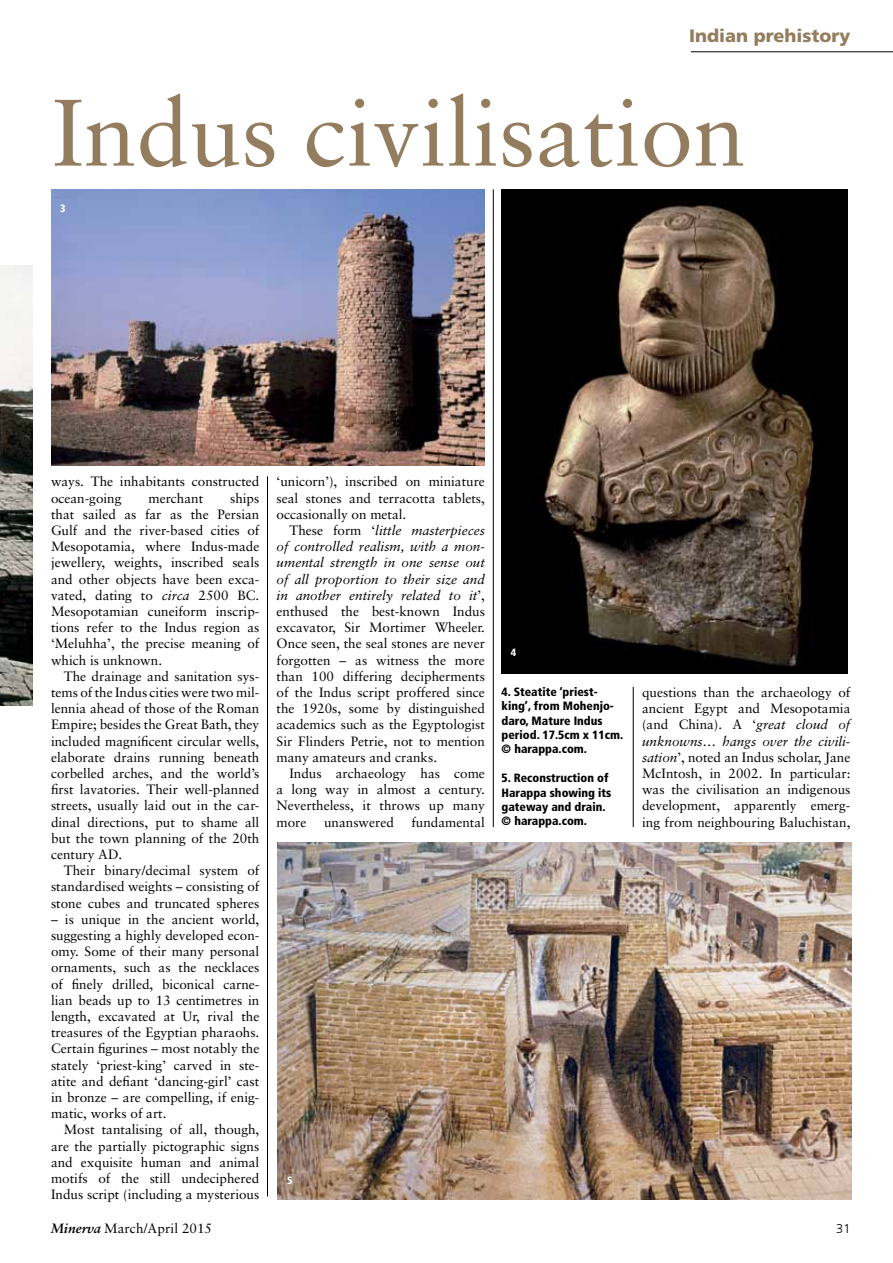
<style>
.page{position:relative;width:893px;height:1263px;background:#fff}
.page>*{position:absolute;margin:0;border:0;box-sizing:border-box;transform-origin:0 0}
.t1{font:94.5px "Sabon LT";color:#937d5e}
.t2{font:900 18px "Frutiger LT Std";color:#937d5e}
.t3{font:13.5px/16.2px "Sabon LT";color:#000;text-align:justify}
.t4{font:300 12.75px "Frutiger LT Std";color:#000}
.t5{font:900 condensed 12px/14.4px "Frutiger LT Std";color:#000}
.t6{font:900 condensed 10.5px "Frutiger LT Std";color:#fff}
.s1{font-style:italic}
.s2{font-weight:700;font-style:italic}
</style>
<div class="page">
<hr style="left:267px;top:476px;width:1px;height:720px;background:#000">
<hr style="left:493px;top:189px;width:1px;height:638px;background:#000">
<hr style="left:633px;top:687px;width:1px;height:140px;background:#000">
<hr style="left:691px;top:51px;width:201px;height:1px;background:#000">
<img style="left:51px;top:190px;width:434px;height:276px">
<img style="left:0;top:265px;width:32px;height:441px">
<img style="left:502px;top:189px;width:345px;height:484px">
<img style="left:278px;top:842px;width:574px;height:357px">
<h2 class="t2" style="left:689px;top:24px;width:163px">Indian prehistory</h2>
<h1 class="t1" style="left:52px;top:76px;width:695px">Indus civilisation</h1>
<p class="t6" style="left:60px;top:202px;width:7px">3</p>
<p class="t3" style="left:51px;top:473px;width:210px">ways. The inhabitants constructed ocean-going</p>
<p class="t3" style="left:51px;top:490px;width:210px;text-indent:179px">ships that sailed as far as the Persian Gulf and the river-based cities of Mesopotamia, where Indus-made jewellery, weights, inscribed seals and other objects have been exca&shy;vated, dating to <span class="s1">circa</span> 2500 BC.<br>Mesopotamian cuneiform inscrip&shy;tions refer to the Indus region as ‘Meluhha’, the precise meaning of which is unknown.</p>
<p class="t3" style="left:51px;top:668px;width:210px;text-indent:13px">The drainage and sanitation sys&shy;tems of the Indus cities were two mil&shy;lennia ahead of those of the Roman Empire; besides the Great Bath, they included magnificent circular wells, elaborate drains running beneath corbelled arches, and the world’s first lavatories. Their well-planned streets, usually laid out in the car&shy;dinal directions, put to shame all but the town planning of the 20th century AD.</p>
<p class="t3" style="left:51px;top:862px;width:210px;text-indent:13px">Their binary/decimal system of standardised weights – consisting of stone cubes and truncated spheres</p>
<p class="t3" style="left:51px;top:911px;width:210px">– is unique in the ancient world, suggesting a highly developed econ&shy;omy. Some of their many personal ornaments, such as the necklaces of finely drilled, biconical carne&shy;lian beads up to 13 centimetres in length, excavated at Ur, rival the treasures of the Egyptian pharaohs.<br>Certain figurines – most notably the stately ‘priest-king’ carved in ste&shy;atite and defiant ‘dancing-girl’ cast in bronze – are compelling, if enig&shy;matic, works of art.</p>
<p class="t3" style="left:51px;top:1121px;width:210px;text-indent:13px">Most tantalising of all, though, are the partially pictographic signs and exquisite human and animal motifs of the still undeciphered Indus script (including a mysterious</p>
<p class="t3" style="left:148px;top:490px;width:56px">merchant</p>
<p class="t3" style="left:277px;top:473px;width:210px">‘unicorn’), inscribed on miniature seal stones and terracotta tablets, occasionally on metal.</p>
<p class="t3" style="left:277px;top:522px;width:210px;text-indent:13px">These form ‘<span class="s1">little masterpieces of controlled realism, with a mon&shy;umental strength in one sense out of all proportion to their size and in another entirely related to it</span>’, enthused the best-known Indus excavator, Sir Mortimer Wheeler.<br>Once seen, the seal stones are never forgotten – as witness the more than 100 differing decipherments of the Indus script proffered since the 1920s, some by distinguished academics such as the Egyptologist Sir Flinders Petrie, not to mention many amateurs and cranks.</p>
<p class="t3" style="left:277px;top:765px;width:210px;text-indent:13px">Indus archaeology has come a long way in almost a century.<br>Nevertheless, it throws up many more</p>
<p class="t3" style="left:324px;top:814px;width:71px">unanswered</p>
<p class="t3" style="left:411px;top:814px;width:75px">fundamental</p>
<p class="t6" style="left:511px;top:646px;width:7px">4</p>
<p class="t5" style="left:502px;top:684px;width:123px">4. Steatite ‘priest&shy;king’, from Mohenjo&shy;daro, Mature Indus period. 17.5cm x 11cm. © harappa.com.</p>
<p class="t5" style="left:502px;top:771px;width:111px">5. Reconstruction of<br>Harappa showing its gateway and drain. © harappa.com.</p>
<p class="t6" style="left:287px;top:1174px;width:7px">5</p>
<p class="t3" style="left:642px;top:684px;width:210px">questions than the archaeology of ancient Egypt and Mesopotamia (and China). A ‘<span class="s1">great cloud of unknowns… hangs over the civili&shy;sation</span>’, noted an Indus scholar, Jane McIntosh, in 2002. In particular: was the civilisation an indigenous development, apparently emerg&shy;ing from neighbouring Baluchistan,</p>
<p class="t3" style="left:51px;top:1220px;width:163px"><span class="s2">Minerva</span> March/April 2015</p>
<p class="t4" style="left:836px;top:1221px;width:16px">31</p>
</div>
